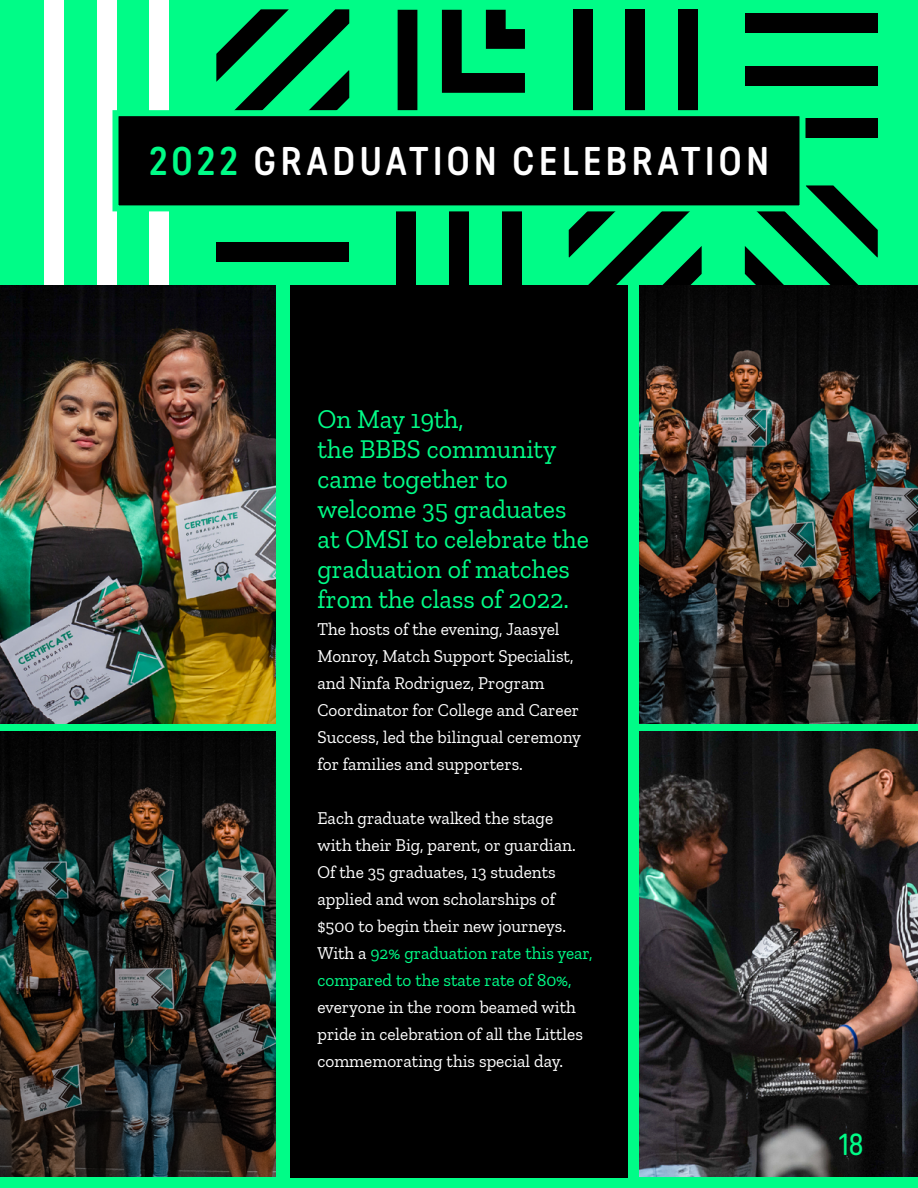
<style>
.page{position:relative;width:918px;height:1188px;background:#00fc87}
.page>*{position:absolute;margin:0;border:0;box-sizing:border-box;transform-origin:0 0}
.t1{font:500 37.5px "Predige Rounded";letter-spacing:.12em;color:#fff}
.t2{font:28.5px "Predige Rounded";color:#00fc87}
.t3{font:27px/30px "Zilla Slab";color:#00fc87;scale:.96 1}
.t4{font:18px/27px "Zilla Slab";color:#fff;scale:.96 1}
.s1{color:#00fc87}
</style>
<div class="page">
<svg style="left:745px;top:185px;width:133px;height:100px"></svg>
<div style="left:502px;top:186px;width:19px;height:199px;background:#000"></div>
<div style="left:449px;top:186px;width:20px;height:252px;background:#000"></div>
<div style="left:396px;top:186px;width:20px;height:305px;background:#000"></div>
<div style="left:44px;top:0;width:20px;height:494px;background:#fff"></div>
<div style="left:97px;top:0;width:20px;height:494px;background:#fff"></div>
<div style="left:149px;top:0;width:20px;height:494px;background:#fff"></div>
<div style="left:745px;top:13px;width:132px;height:20px;background:#000"></div>
<div style="left:745px;top:66px;width:132px;height:20px;background:#000"></div>
<div style="left:745px;top:119px;width:132px;height:19px;background:#000"></div>
<div style="left:573px;top:10px;width:19px;height:132px;background:#000"></div>
<div style="left:625px;top:10px;width:20px;height:132px;background:#000"></div>
<div style="left:678px;top:10px;width:20px;height:132px;background:#000"></div>
<div style="left:217px;top:242px;width:132px;height:20px;background:#000"></div>
<svg style="left:398px;top:10px;width:127px;height:100px"></svg>
<svg style="left:569px;top:211px;width:133px;height:74px"></svg>
<svg style="left:216px;top:9px;width:133px;height:101px"></svg>
<div style="left:116px;top:113px;width:686px;height:95px;background:#000"></div>
<div style="left:112px;top:110px;width:694px;height:101px;border:6px solid #00fc87"></div>
<div style="left:290px;top:285px;width:338px;height:893px;background:#000"></div>
<img style="left:0;top:731px;width:275px;height:446px">
<img style="left:640px;top:285px;width:278px;height:438px">
<img style="left:640px;top:731px;width:278px;height:446px">
<img style="left:0;top:285px;width:275px;height:438px">
<h1 class="t1" style="left:148px;top:136px;width:622px"><span class="s1">2022</span> GRADUATION CELEBRATION</h1>
<h3 class="t3" style="left:317px;top:404px;width:284px">On May 19th,<br>the BBBS community came together to welcome 35 graduates at OMSI to celebrate the graduation of matches from the class of 2022.</h3>
<p class="t4" style="left:317px;top:615px;width:276px">The hosts of the evening, Jaasyel Monroy, Match Support Specialist, and Ninfa Rodriguez, Program Coordinator for College and Career Success, led the bilingual ceremony for families and supporters.</p>
<p class="t4" style="left:317px;top:804px;width:288px">Each graduate walked the stage<br>with their Big, parent, or guardian.<br>Of the 35 graduates, 13 students applied and won scholarships of $500 to begin their new journeys.<br>With a <span class="s1">92% graduation rate this year, compared to the state rate of 80%,</span></p>
<p class="t4" style="left:317px;top:993px;width:278px">everyone in the room beamed with pride in celebration of all the Littles commemorating this special day.</p>
<h2 class="t2" style="left:839px;top:1126px;width:27px">18</h2>
</div>
